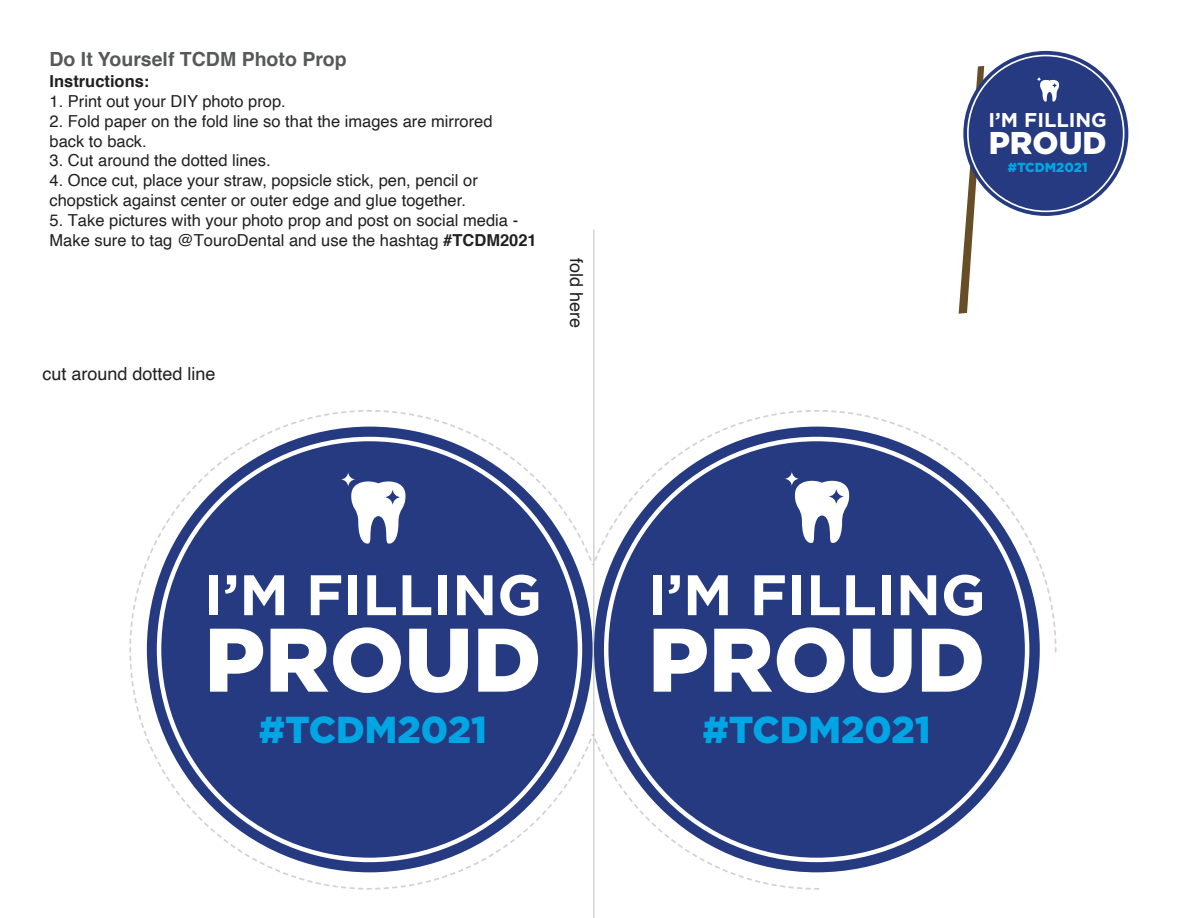
<style>
.page{position:relative;width:1188px;height:918px;background:#fff}
.page>*{position:absolute;margin:0;border:0;box-sizing:border-box;transform-origin:0 0}
.t1{font:900 90px "Gotham HTF";color:#fff}
.t2{font:700 57px "Gotham HTF";color:#fff}
.t3{font:900 37.5px "Gotham HTF";color:#00a6e4}
.t4{font:900 31.5px "Gotham HTF";color:#fff}
.t5{font:700 19.95px "Gotham HTF";color:#fff}
.t6{font:700 19.5px "Helvetica";color:#57585a}
.t7{font:18px "Helvetica";color:#231f20}
.t8{font:16.5px/19.8px "Helvetica";color:#231f20}
.t9{font:700 16.5px "Helvetica";color:#231f20}
.t10{font:900 13.05px "Gotham HTF";color:#00a6e4}
.s1{font-weight:700}
</style>
<div class="page">
<svg style="left:959px;top:66px;width:25px;height:248px"></svg>
<svg style="left:610px;top:410px;width:447px;height:480px"></svg>
<svg style="left:129px;top:409px;width:481px;height:481px"></svg>
<div style="left:582px;top:565px;width:22px;height:168px;background:#fff"></div>
<hr style="left:594px;top:230px;width:1px;height:688px;background:#bcbdc0">
<svg style="left:147px;top:427px;width:446px;height:445px;background:#4d5e97"></svg>
<div style="left:159px;top:439px;width:421px;height:421px;background:#253a80;border-radius:50%"></div>
<svg style="left:594px;top:427px;width:446px;height:445px;background:#4d5e97"></svg>
<div style="left:606px;top:439px;width:421px;height:421px;background:#253a80;border-radius:50%"></div>
<svg style="left:963px;top:51px;width:165px;height:165px;background:#57679c"></svg>
<div style="left:968px;top:56px;width:156px;height:155px;background:#253a80;border-radius:50%"></div>
<svg style="left:795px;top:480px;width:55px;height:63px"></svg>
<svg style="left:784px;top:471px;width:16px;height:16px"></svg>
<svg style="left:351px;top:481px;width:55px;height:63px"></svg>
<svg style="left:340px;top:472px;width:16px;height:15px"></svg>
<svg style="left:1037px;top:77px;width:22px;height:25px"></svg>
<p class="t6" style="left:50px;top:43px;width:299px">Do It Yourself TCDM Photo Prop</p>
<p class="t9" style="left:50px;top:68px;width:101px">Instructions:</p>
<p class="t8" style="left:50px;top:92px;width:238px">1. Print out your DIY photo prop.</p>
<p class="t8" style="left:50px;top:112px;width:444px">2. Fold paper on the fold line so that the images are mirrored back to back.</p>
<p class="t8" style="left:50px;top:151px;width:223px">3. Cut around the dotted lines.</p>
<p class="t8" style="left:50px;top:171px;width:430px">4. Once cut, place your straw, popsicle stick, pen, pencil or chopstick against center or outer edge and glue together.</p>
<p class="t8" style="left:50px;top:211px;width:489px">5. Take pictures with your photo prop and post on social media -<br>Make sure to tag @TouroDental and use the hashtag <span class="s1">#TCDM2021</span></p>
<p class="t7" style="left:42px;top:360px;width:175px">cut around dotted line</p>
<p class="t7" style="left:590px;top:258px;width:72px;rotate:90deg">fold here</p>
<p class="t5" style="left:989px;top:108px;width:120px">I’M FILLING</p>
<h3 class="t4" style="left:989px;top:124px;width:119px">PROUD</h3>
<p class="t10" style="left:1008px;top:159px;width:81px">#TCDM2021</p>
<h2 class="t2" style="left:204px;top:562px;width:340px">I’M FILLING</h2>
<h1 class="t1" style="left:204px;top:608px;width:339px">PROUD</h1>
<h3 class="t3" style="left:259px;top:708px;width:230px">#TCDM2021</h3>
<h2 class="t2" style="left:648px;top:562px;width:340px">I’M FILLING</h2>
<h1 class="t1" style="left:648px;top:608px;width:339px">PROUD</h1>
<h3 class="t3" style="left:702px;top:708px;width:230px">#TCDM2021</h3>
</div>
